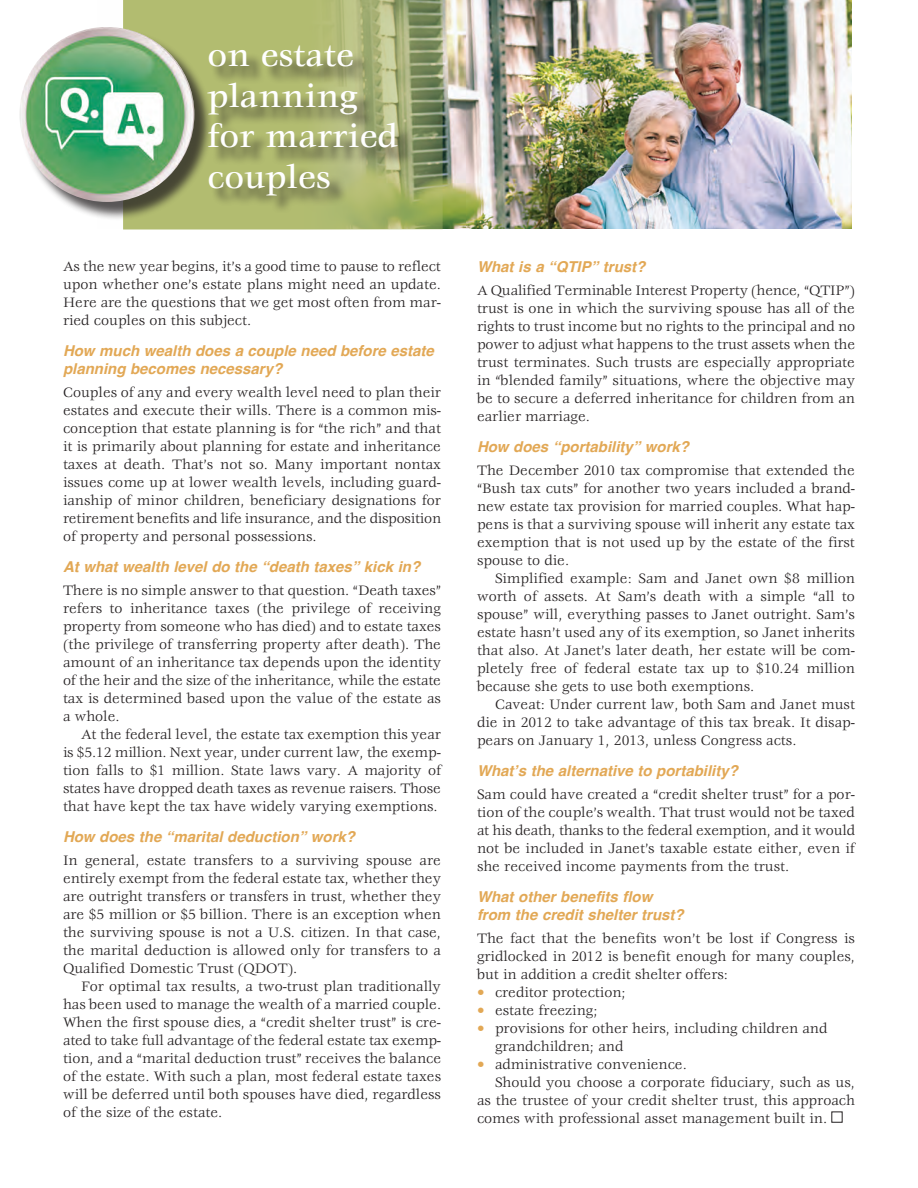
<style>
.page{position:relative;width:918px;height:1188px;background:#fff}
.page>*{position:absolute;margin:0;border:0;box-sizing:border-box;transform-origin:0 0}
.Headline{font:500 34.5px/40.5px "Veljovic";color:#fff}
.Body_no_indent{font:15px/18px "Veljovic";color:#231f20;text-align:justify}
.Body{font:15px/18px "Veljovic";color:#231f20;text-align:justify}
.Color_subhead{font:italic 700 15px/18px "Helvetica";color:#e2a855}
.bulleted_body{font:15px/18px "Veljovic";color:#231f20}
.s1{color:#e2a855}
</style>
<div class="page">
<img style="left:116px;top:0;width:735px;height:229px">
<svg style="left:123px;top:0;width:320px;height:230px;background:#a2ae6d"></svg>
<div style="left:22px;top:29px;width:191px;height:191px;background:#231f20;opacity:.75"></div>
<img style="left:19px;top:27px;width:175px;height:175px;border-radius:87px">
<div style="left:211px;top:49px;width:204px;height:165px;background:#231f20;opacity:.75"></div>
<p class="Headline" style="left:207px;top:37px;width:192px">on estate planning for married couples</p>
<p class="Body_no_indent" style="left:63px;top:258px;width:380px">As the new year begins, it’s a good time to pause to reflect upon whether one’s estate plans might need an update.<br>Here are the questions that we get most often from mar&shy;ried couples on this subject.</p>
<p class="Color_subhead" style="left:63px;top:342px;width:372px">How much wealth does a couple need before estate planning becomes necessary?</p>
<p class="Body_no_indent" style="left:63px;top:384px;width:380px">Couples of any and every wealth level need to plan their estates and execute their wills. There is a common mis&shy;conception that estate planning is for “the rich” and that it is primarily about planning for estate and inheritance taxes at death. That’s not so. Many important nontax issues come up at lower wealth levels, including guard&shy;ianship of minor children, beneficiary designations for retirement benefits and life insurance, and the disposition of property and personal possessions.</p>
<p class="Color_subhead" style="left:63px;top:558px;width:359px">At what wealth level do the “death taxes” kick in?</p>
<p class="Body_no_indent" style="left:63px;top:582px;width:380px">There is no simple answer to that question. “Death taxes” refers to inheritance taxes (the privilege of receiving property from someone who has died) and to estate taxes (the privilege of transferring property after death). The amount of an inheritance tax depends upon the identity of the heir and the size of the inheritance, while the estate tax is determined based upon the value of the estate as a whole.</p>
<p class="Body" style="left:63px;top:726px;width:380px;text-indent:18px">At the federal level, the estate tax exemption this year is $5.12 million. Next year, under current law, the exemp&shy;tion falls to $1 million. State laws vary. A majority of states have dropped death taxes as revenue raisers. Those that have kept the tax have widely varying exemptions.</p>
<p class="Color_subhead" style="left:63px;top:828px;width:294px">How does the “marital deduction” work?</p>
<p class="Body_no_indent" style="left:63px;top:852px;width:380px">In general, estate transfers to a surviving spouse are entirely exempt from the federal estate tax, whether they are outright transfers or transfers in trust, whether they are $5 million or $5 billion. There is an exception when the surviving spouse is not a U.S. citizen. In that case, the marital deduction is allowed only for transfers to a Qualified Domestic Trust (QDOT).</p>
<p class="Body" style="left:63px;top:978px;width:380px;text-indent:18px">For optimal tax results, a two-trust plan traditionally has been used to manage the wealth of a married couple.<br>When the first spouse dies, a “credit shelter trust” is cre&shy;ated to take full advantage of the federal estate tax exemp&shy;tion, and a “marital deduction trust” receives the balance of the estate. With such a plan, most federal estate taxes will be deferred until both spouses have died, regardless of the size of the estate.</p>
<p class="Color_subhead" style="left:477px;top:258px;width:170px">What is a “QTIP” trust?</p>
<p class="Body_no_indent" style="left:477px;top:282px;width:380px">A Qualified Terminable Interest Property (hence, “QTIP”) trust is one in which the surviving spouse has all of the rights to trust income but no rights to the principal and no power to adjust what happens to the trust assets when the trust terminates. Such trusts are especially appropriate in “blended family” situations, where the objective may be to secure a deferred inheritance for children from an earlier marriage.</p>
<p class="Color_subhead" style="left:477px;top:438px;width:214px">How does “portability” work?</p>
<p class="Body_no_indent" style="left:477px;top:462px;width:380px">The December 2010 tax compromise that extended the “Bush tax cuts” for another two years included a brand&shy;new estate tax provision for married couples. What hap&shy;pens is that a surviving spouse will inherit any estate tax exemption that is not used up by the estate of the first spouse to die.</p>
<p class="Body" style="left:477px;top:570px;width:380px;text-indent:18px">Simplified example: Sam and Janet own $8 million worth of assets. At Sam’s death with a simple “all to spouse” will, everything passes to Janet outright. Sam’s estate hasn’t used any of its exemption, so Janet inherits that also. At Janet’s later death, her estate will be com&shy;pletely free of federal estate tax up to $10.24 million because she gets to use both exemptions.</p>
<p class="Body" style="left:477px;top:696px;width:379px;text-indent:18px">Caveat: Under current law, both Sam and Janet must die in 2012 to take advantage of this tax break. It disap&shy;pears on January 1, 2013, unless Congress acts.</p>
<p class="Color_subhead" style="left:477px;top:762px;width:262px">What’s the alternative to portability?</p>
<p class="Body_no_indent" style="left:477px;top:786px;width:380px">Sam could have created a “credit shelter trust” for a por&shy;tion of the couple’s wealth. That trust would not be taxed at his death, thanks to the federal exemption, and it would not be included in Janet’s taxable estate either, even if she received income payments from the trust.</p>
<p class="Color_subhead" style="left:477px;top:888px;width:208px">What other benefits flow from the credit shelter trust?</p>
<p class="Body_no_indent" style="left:477px;top:930px;width:380px">The fact that the benefits won’t be lost if Congress is gridlocked in 2012 is benefit enough for many couples, but in addition a credit shelter offers:</p>
<p class="bulleted_body" style="left:477px;top:984px;width:150px"><span class="s1">•</span> creditor protection;</p>
<p class="bulleted_body" style="left:477px;top:1002px;width:122px"><span class="s1">•</span> estate freezing;</p>
<p class="bulleted_body" style="left:495px;top:1020px;width:334px;text-indent:-18px"><span class="s1">•</span> provisions for other heirs, including children and grandchildren; and</p>
<p class="bulleted_body" style="left:477px;top:1056px;width:211px"><span class="s1">•</span> administrative convenience.</p>
<p class="Body" style="left:477px;top:1074px;width:380px;text-indent:18px">Should you choose a corporate fiduciary, such as us, as the trustee of your credit shelter trust, this approach comes with professional asset management built in.</p>
</div>
